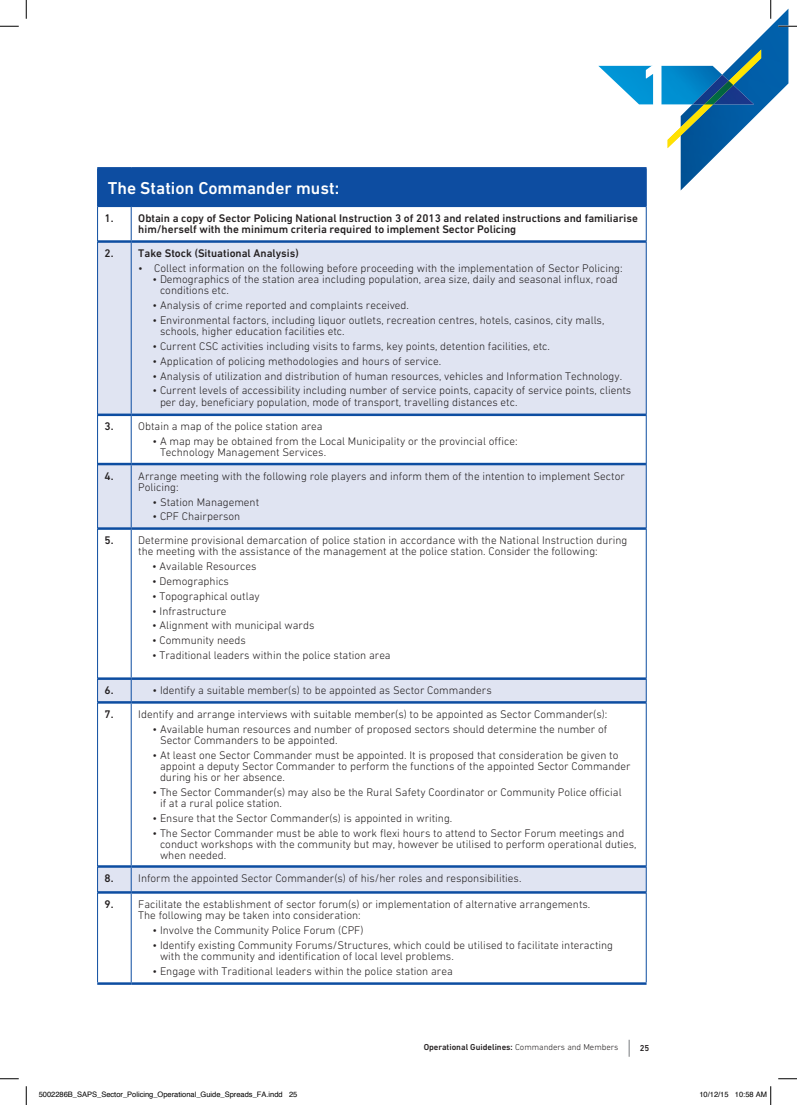
<style>
.page{position:relative;width:797px;height:1105px;background:#fff}
.page>*{position:absolute;margin:0;border:0;box-sizing:border-box;transform-origin:0 0}
.t1{font:700 60px "DIN Next LT Pro";color:#fff}
.t2{font:500 17.5px "DIN Next LT Pro";color:#fff}
.t3{font:300 11.25px/11.2px "DIN Next LT Pro";color:#231f20}
.t4{font:500 11.25px/11.2px "DIN Next LT Pro";color:#231f20}
.t5{font:500 8.75px "DIN Next LT Pro";color:#231f20}
.t6{font:7.5px "Helvetica";color:#000}
.s1{font-weight:500}
.s2{font-weight:300}
</style>
<div class="page">
<svg style="left:628px;top:1040px;width:1px;height:17px"></svg>
<img style="left:680px;top:9px;width:108px;height:182px">
<img style="left:667px;top:50px;width:94px;height:98px">
<img style="left:598px;top:66px;width:124px;height:38px">
<img style="left:692px;top:75px;width:62px;height:29px">
<img style="left:704px;top:81px;width:29px;height:23px">
<div style="left:98px;top:168px;width:548px;height:38px;background:#0d4da1"></div>
<svg style="left:98px;top:243px;width:548px;height:648px"></svg>
<hr style="left:97px;top:168px;width:1px;height:38px;background:#0d4da1">
<hr style="left:97px;top:167px;width:34px;height:1px;background:#0d4da1">
<hr style="left:131px;top:168px;width:1px;height:38px;background:#0d4da1">
<hr style="left:131px;top:167px;width:515px;height:1px;background:#0d4da1">
<hr style="left:646px;top:168px;width:1px;height:38px;background:#0d4da1">
<hr style="left:97px;top:206px;width:1px;height:36px;background:#0d4da1">
<hr style="left:98px;top:206px;width:33px;height:1px;background:#0d4da1">
<hr style="left:131px;top:207px;width:1px;height:33px;background:#0d4da1">
<hr style="left:131px;top:206px;width:515px;height:1px;background:#0d4da1">
<hr style="left:646px;top:206px;width:1px;height:36px;background:#0d4da1">
<hr style="left:97px;top:242px;width:1px;height:173px;background:#0d4da1">
<hr style="left:98px;top:240px;width:33px;height:3px;background:#0d4da1">
<hr style="left:131px;top:243px;width:1px;height:171px;background:#0d4da1">
<hr style="left:131px;top:240px;width:515px;height:3px;background:#0d4da1">
<hr style="left:646px;top:242px;width:1px;height:173px;background:#0d4da1">
<hr style="left:97px;top:415px;width:1px;height:49px;background:#0d4da1">
<hr style="left:98px;top:414px;width:33px;height:2px;background:#0d4da1">
<hr style="left:131px;top:416px;width:1px;height:47px;background:#0d4da1">
<hr style="left:131px;top:414px;width:515px;height:2px;background:#0d4da1">
<hr style="left:646px;top:415px;width:1px;height:49px;background:#0d4da1">
<hr style="left:97px;top:464px;width:1px;height:65px;background:#0d4da1">
<hr style="left:98px;top:463px;width:33px;height:2px;background:#0d4da1">
<hr style="left:131px;top:465px;width:1px;height:62px;background:#0d4da1">
<hr style="left:131px;top:463px;width:515px;height:2px;background:#0d4da1">
<hr style="left:646px;top:464px;width:1px;height:65px;background:#0d4da1">
<hr style="left:97px;top:529px;width:1px;height:150px;background:#0d4da1">
<hr style="left:98px;top:527px;width:33px;height:3px;background:#0d4da1">
<hr style="left:131px;top:530px;width:1px;height:147px;background:#0d4da1">
<hr style="left:131px;top:527px;width:515px;height:3px;background:#0d4da1">
<hr style="left:646px;top:529px;width:1px;height:150px;background:#0d4da1">
<svg style="left:97px;top:679px;width:1px;height:23px"></svg>
<hr style="left:98px;top:677px;width:33px;height:3px;background:#0d4da1">
<svg style="left:131px;top:680px;width:1px;height:21px"></svg>
<hr style="left:131px;top:677px;width:515px;height:3px;background:#0d4da1">
<svg style="left:646px;top:679px;width:1px;height:23px"></svg>
<hr style="left:97px;top:702px;width:1px;height:164px;background:#0d4da1">
<hr style="left:98px;top:701px;width:33px;height:3px;background:#0d4da1">
<hr style="left:131px;top:704px;width:1px;height:161px;background:#0d4da1">
<hr style="left:131px;top:701px;width:515px;height:3px;background:#0d4da1">
<hr style="left:646px;top:702px;width:1px;height:164px;background:#0d4da1">
<svg style="left:97px;top:866px;width:1px;height:26px"></svg>
<hr style="left:98px;top:865px;width:33px;height:3px;background:#0d4da1">
<svg style="left:131px;top:868px;width:1px;height:23px"></svg>
<hr style="left:131px;top:865px;width:515px;height:3px;background:#0d4da1">
<svg style="left:646px;top:866px;width:1px;height:26px"></svg>
<hr style="left:97px;top:892px;width:1px;height:90px;background:#0d4da1">
<hr style="left:98px;top:891px;width:33px;height:3px;background:#0d4da1">
<hr style="left:97px;top:982px;width:34px;height:3px;background:#0d4da1">
<hr style="left:131px;top:894px;width:1px;height:88px;background:#0d4da1">
<hr style="left:131px;top:891px;width:515px;height:3px;background:#0d4da1">
<hr style="left:646px;top:892px;width:1px;height:90px;background:#0d4da1">
<hr style="left:131px;top:982px;width:515px;height:3px;background:#0d4da1">
<svg style="left:0;top:25px;width:19px;height:2px"></svg>
<svg style="left:778px;top:25px;width:19px;height:2px"></svg>
<svg style="left:0;top:1078px;width:19px;height:1px"></svg>
<svg style="left:778px;top:1078px;width:19px;height:1px"></svg>
<svg style="left:25px;top:0;width:2px;height:19px"></svg>
<svg style="left:25px;top:1086px;width:2px;height:19px"></svg>
<svg style="left:770px;top:0;width:1px;height:19px"></svg>
<svg style="left:770px;top:1086px;width:1px;height:19px"></svg>
<h1 class="t1" style="left:638px;top:50px;width:35px">1</h1>
<h2 class="t2" style="left:108px;top:178px;width:233px">The Station Commander must:</h2>
<p class="t4" style="left:138px;top:212px;width:501px;text-indent:-34px">1. Obtain a copy of Sector Policing National Instruction 3 of 2013 and related instructions and familiarise him/herself with the minimum criteria required to implement Sector Policing</p>
<p class="t4" style="left:105px;top:248px;width:195px">2. Take Stock (Situational Analysis)</p>
<p class="t3" style="left:138px;top:262px;width:486px">• Collect information on the following before proceeding with the implementation of Sector Policing:</p>
<p class="t3" style="left:160px;top:274px;width:459px;text-indent:-8px">• Demographics of the station area including population, area size, daily and seasonal influx, road conditions etc.</p>
<p class="t3" style="left:152px;top:300px;width:258px">• Analysis of crime reported and complaints received.</p>
<p class="t3" style="left:160px;top:314px;width:446px;text-indent:-8px">• Environmental factors, including liquor outlets, recreation centres, hotels, casinos, city malls, schools, higher education facilities etc.</p>
<p class="t3" style="left:152px;top:340px;width:399px">• Current CSC activities including visits to farms, key points, detention facilities, etc.</p>
<p class="t3" style="left:152px;top:355px;width:290px">• Application of policing methodologies and hours of service.</p>
<p class="t3" style="left:152px;top:370px;width:471px">• Analysis of utilization and distribution of human resources, vehicles and Information Technology.</p>
<p class="t3" style="left:160px;top:385px;width:473px;text-indent:-8px">• Current levels of accessibility including number of service points, capacity of service points, clients per day, beneficiary population, mode of transport, travelling distances etc.</p>
<p class="t3" style="left:105px;top:421px;width:219px"><span class="s1">3.</span> Obtain a map of the police station area</p>
<p class="t3" style="left:160px;top:436px;width:359px;text-indent:-8px">• A map may be obtained from the Local Municipality or the provincial office:<br>Technology Management Services.</p>
<p class="t3" style="left:138px;top:470px;width:488px;text-indent:-34px"><span class="s1">4.</span> Arrange meeting with the following role players and inform them of the intention to implement Sector<br>Policing:</p>
<p class="t3" style="left:152px;top:496px;width:108px">• Station Management</p>
<p class="t3" style="left:152px;top:511px;width:89px">• CPF Chairperson</p>
<p class="t3" style="left:105px;top:534px;width:524px;text-align:center"><span class="s1">5.</span> Determine provisional demarcation of police station in accordance with the National Instruction during the meeting with the assistance of the management at the police station. Consider the following:</p>
<p class="t3" style="left:152px;top:561px;width:106px">• Available Resources</p>
<p class="t3" style="left:152px;top:575px;width:78px">• Demographics</p>
<p class="t3" style="left:152px;top:590px;width:109px">• Topographical outlay</p>
<p class="t3" style="left:152px;top:605px;width:76px">• Infrastructure</p>
<p class="t3" style="left:152px;top:620px;width:164px">• Alignment with municipal wards</p>
<p class="t3" style="left:152px;top:634px;width:95px">• Community needs</p>
<p class="t3" style="left:152px;top:649px;width:240px">• Traditional leaders within the police station area</p>
<p class="t4" style="left:105px;top:685px;width:11px">6.</p>
<p class="t3" style="left:152px;top:685px;width:341px">• Identify a suitable member(s) to be appointed as Sector Commanders</p>
<p class="t3" style="left:105px;top:708px;width:504px"><span class="s1">7.</span> Identify and arrange interviews with suitable member(s) to be appointed as Sector Commander(s):</p>
<p class="t3" style="left:160px;top:723px;width:449px;text-indent:-8px">• Available human resources and number of proposed sectors should determine the number of<br>Sector Commanders to be appointed.</p>
<p class="t3" style="left:160px;top:749px;width:472px;text-indent:-8px">• At least one Sector Commander must be appointed. It is proposed that consideration be given to appoint a deputy Sector Commander to perform the functions of the appointed Sector Commander during his or her absence.</p>
<p class="t3" style="left:160px;top:786px;width:463px;text-indent:-8px">• The Sector Commander(s) may also be the Rural Safety Coordinator or Community Police official if at a rural police station.</p>
<p class="t3" style="left:152px;top:812px;width:301px">• Ensure that the Sector Commander(s) is appointed in writing.</p>
<p class="t3" style="left:160px;top:827px;width:478px;text-indent:-8px">• The Sector Commander must be able to work flexi hours to attend to Sector Forum meetings and conduct workshops with the community but may, however be utilised to perform operational duties, when needed.</p>
<p class="t3" style="left:105px;top:872px;width:418px"><span class="s1">8.</span> Inform the appointed Sector Commander(s) of his/her roles and responsibilities.</p>
<p class="t3" style="left:138px;top:898px;width:453px;text-indent:-34px"><span class="s1">9.</span> Facilitate the establishment of sector forum(s) or implementation of alternative arrangements.<br>The following may be taken into consideration:</p>
<p class="t3" style="left:152px;top:924px;width:213px">• Involve the Community Police Forum (CPF)</p>
<p class="t3" style="left:160px;top:939px;width:454px;text-indent:-8px">• Identify existing Community Forums/Structures, which could be utilised to facilitate interacting with the community and identification of local level problems.</p>
<p class="t3" style="left:152px;top:965px;width:302px">• Engage with Traditional leaders within the police station area</p>
<p class="t5" style="left:424px;top:1042px;width:196px">Operational Guidelines: <span class="s2">Commanders and Members</span></p>
<p class="t5" style="left:639px;top:1042px;width:11px">25</p>
<p class="t6" style="left:39px;top:1089px;width:260px">5002286B_SAPS_Sector_Policing_Operational_Guide_Spreads_FA.indd 25</p>
<p class="t6" style="left:699px;top:1089px;width:69px">10/12/15 10:58 AM</p>
</div>
